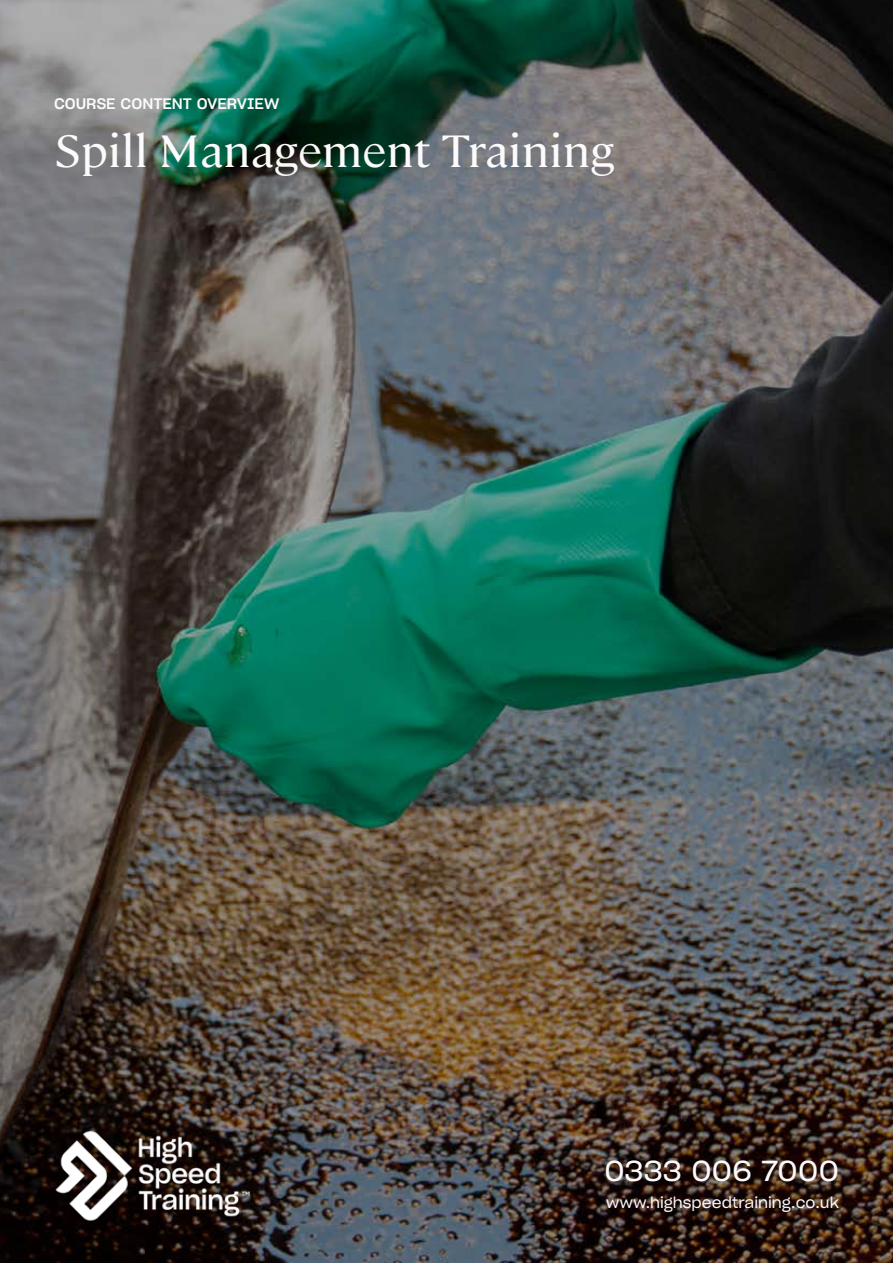
<style>
.page{position:relative;width:893px;height:1263px;background:#fff}
.page>*{position:absolute;margin:0;border:0;box-sizing:border-box;transform-origin:0 0}
.t1{font:45px "Cambon";color:#fcfafa;scale:1.04 1}
.t2{font:28.5px "Sharp Grotesk Book 20";letter-spacing:.005em;color:#fcfafa}
.t3{font:15px "Sharp Grotesk Book 20";color:#fcfafa}
.t4{font:15px "Sharp Grotesk Medium 20";color:#fcfafa;scale:1.04 1}
</style>
<div class="page">
<img style="left:0;top:0;width:893px;height:1263px">
<img style="left:54px;top:1129px;width:196px;height:93px">
<p class="t4" style="left:54px;top:91px;width:218px">COURSE CONTENT OVERVIEW</p>
<h1 class="t1" style="left:54px;top:118px;width:540px">Spill Management Training</h1>
<h2 class="t2" style="left:604px;top:1148px;width:236px">0333 006 7000</h2>
<p class="t3" style="left:606px;top:1191px;width:234px">www.highspeedtraining.co.uk</p>
</div>
